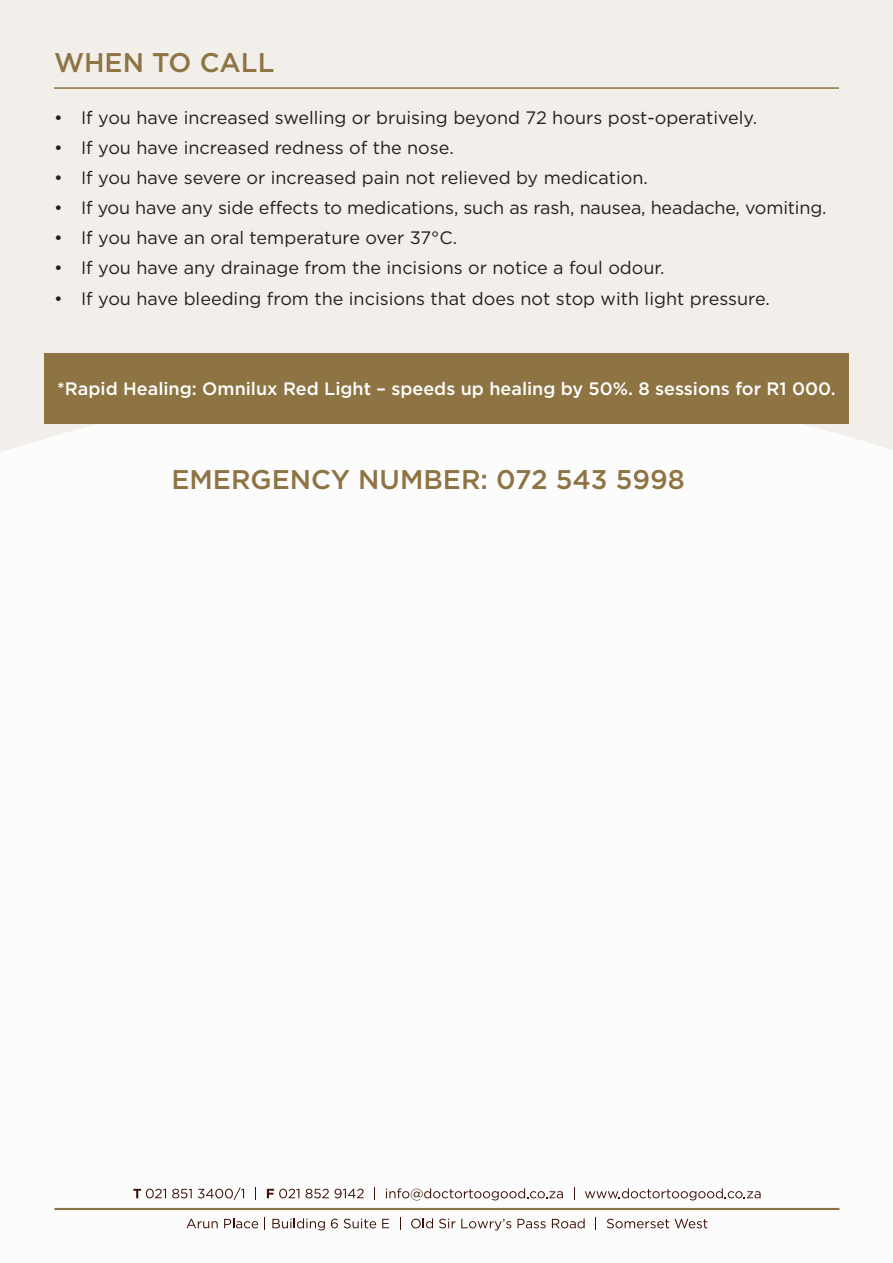
<style>
.page{position:relative;width:893px;height:1263px;background:#fbfaf9}
.page>*{position:absolute;margin:0;border:0;box-sizing:border-box;transform-origin:0 0}
.t1{font:500 27px "Gotham";color:#8e7443}
.t2{font:18px "Gotham";color:#231f20}
.t3{font:500 18px "Gotham";color:#fff}
</style>
<div class="page">
<div style="left:0;top:0;width:893px;height:452px;background:#f2efea"></div>
<svg style="left:133px;top:1189px;width:33px;height:9px"></svg>
<svg style="left:172px;top:1189px;width:20px;height:9px"></svg>
<svg style="left:198px;top:1187px;width:46px;height:13px"></svg>
<svg style="left:255px;top:1187px;width:1px;height:13px"></svg>
<svg style="left:267px;top:1189px;width:32px;height:9px"></svg>
<svg style="left:305px;top:1189px;width:24px;height:9px"></svg>
<svg style="left:335px;top:1189px;width:29px;height:9px"></svg>
<svg style="left:374px;top:1187px;width:1px;height:13px"></svg>
<svg style="left:386px;top:1188px;width:177px;height:12px"></svg>
<svg style="left:574px;top:1187px;width:1px;height:13px"></svg>
<svg style="left:585px;top:1188px;width:176px;height:12px"></svg>
<svg style="left:186px;top:1219px;width:32px;height:9px"></svg>
<svg style="left:224px;top:1218px;width:34px;height:10px"></svg>
<svg style="left:272px;top:1218px;width:53px;height:12px"></svg>
<svg style="left:331px;top:1219px;width:7px;height:9px"></svg>
<svg style="left:344px;top:1218px;width:32px;height:10px"></svg>
<svg style="left:382px;top:1219px;width:7px;height:9px"></svg>
<svg style="left:400px;top:1217px;width:1px;height:13px"></svg>
<svg style="left:411px;top:1218px;width:22px;height:10px"></svg>
<svg style="left:439px;top:1218px;width:16px;height:10px"></svg>
<svg style="left:461px;top:1219px;width:50px;height:11px"></svg>
<svg style="left:517px;top:1219px;width:29px;height:9px"></svg>
<svg style="left:552px;top:1218px;width:33px;height:10px"></svg>
<svg style="left:595px;top:1217px;width:1px;height:13px"></svg>
<svg style="left:607px;top:1219px;width:62px;height:9px"></svg>
<svg style="left:675px;top:1219px;width:32px;height:9px"></svg>
<hr style="left:54px;top:1208px;width:785px;height:2px;background:#8e7443">
<hr style="left:54px;top:87px;width:785px;height:2px;background:#8e7443">
<div style="left:44px;top:353px;width:805px;height:71px;background:#8e7443"></div>
<p class="t1" style="left:54px;top:47px;width:222px">WHEN TO CALL</p>
<p class="t2" style="left:54px;top:108px;width:705px">• If you have increased swelling or bruising beyond 72 hours post-operatively.</p>
<p class="t2" style="left:54px;top:138px;width:401px">• If you have increased redness of the nose.</p>
<p class="t2" style="left:54px;top:168px;width:595px">• If you have severe or increased pain not relieved by medication.</p>
<p class="t2" style="left:54px;top:198px;width:774px">• If you have any side effects to medications, such as rash, nausea, headache, vomiting.</p>
<p class="t2" style="left:54px;top:228px;width:405px">• If you have an oral temperature over 37°C.</p>
<p class="t2" style="left:54px;top:258px;width:612px">• If you have any drainage from the incisions or notice a foul odour.</p>
<p class="t2" style="left:54px;top:288px;width:717px">• If you have bleeding from the incisions that does not stop with light pressure.</p>
<p class="t3" style="left:57px;top:379px;width:780px">*Rapid Healing: Omnilux Red Light – speeds up healing by 50%. 8 sessions for R1 000.</p>
<p class="t1" style="left:171px;top:464px;width:515px">EMERGENCY NUMBER: 072 543 5998</p>
</div>
